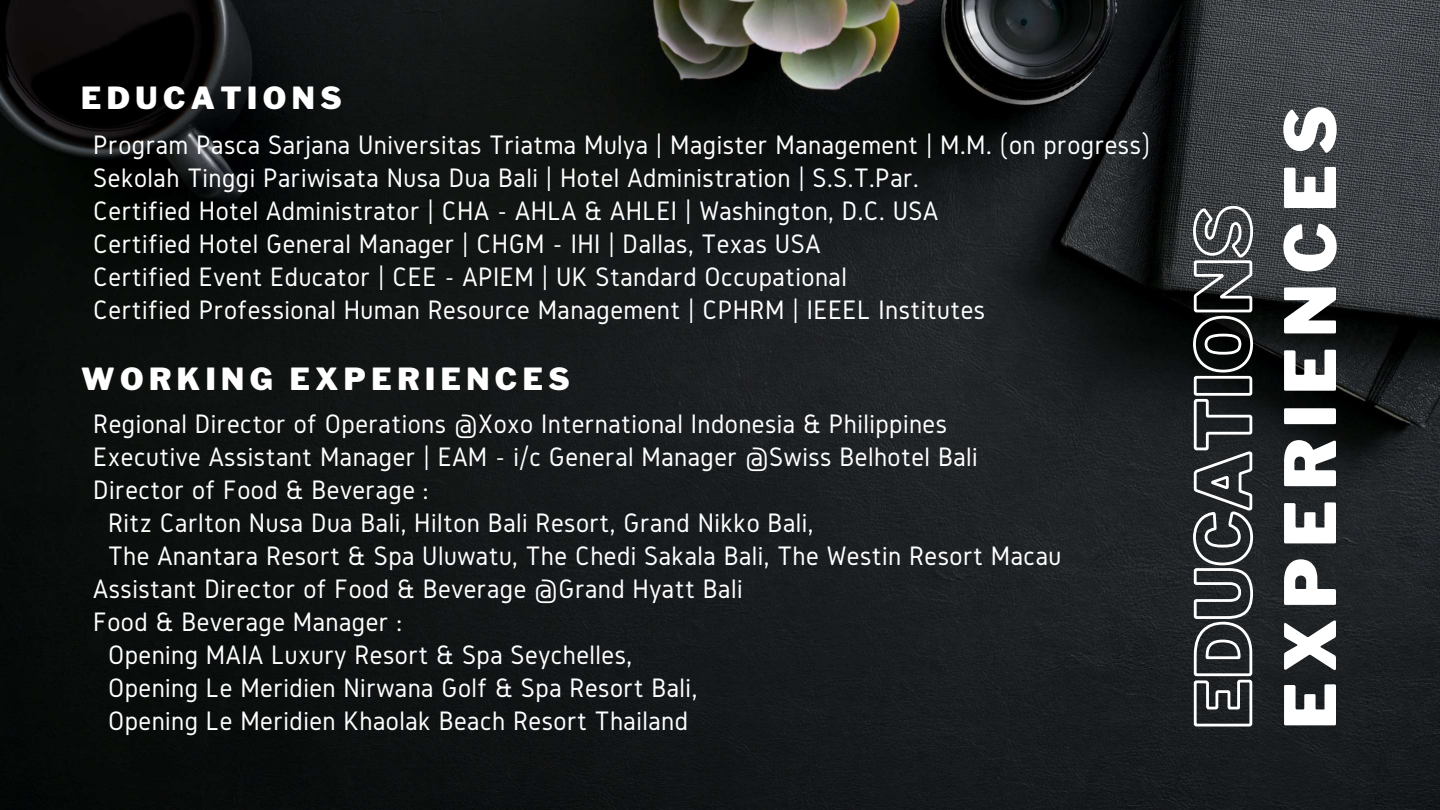
<style>
.page{position:relative;width:1440px;height:810px;background:#fff}
.page>*{position:absolute;margin:0;border:0;box-sizing:border-box;transform-origin:0 0}
.t1{font:900 70px "Libre Franklin";letter-spacing:.145em;color:#fff}
.t2{font:900 30.3px "Libre Franklin";letter-spacing:.18em;color:#fff}
.t3{font:27.8px/33px "Gidole";letter-spacing:.015em;color:#fff}
</style>
<div class="page">
<img style="left:0;top:0;width:1440px;height:810px">
<svg style="left:1191px;top:204px;width:64px;height:524px;background:#4a4d4f"></svg>
<p class="t2" style="left:81px;top:80px;width:262px">EDUCATIONS</p>
<p class="t3" style="left:93px;top:128px;width:1059px">Program Pasca Sarjana Universitas Triatma Mulya | Magister Management | M.M. (on progress)<br>Sekolah Tinggi Pariwisata Nusa Dua Bali | Hotel Administration | S.S.T.Par.<br>Certified Hotel Administrator | CHA - AHLA &amp; AHLEI | Washington, D.C. USA<br>Certified Hotel General Manager | CHGM - IHI | Dallas, Texas USA<br>Certified Event Educator | CEE - APIEM | UK Standard Occupational<br>Certified Professional Human Resource Management | CPHRM | IEEEL Institutes</p>
<p class="t2" style="left:81px;top:361px;width:490px">WORKING EXPERIENCES</p>
<p class="t3" style="left:93px;top:407px;width:855px">Regional Director of Operations @Xoxo International Indonesia &amp; Philippines</p>
<p class="t3" style="left:93px;top:440px;width:886px">Executive Assistant Manager | EAM - i/c General Manager @Swiss Belhotel Bali</p>
<p class="t3" style="left:93px;top:473px;width:337px">Director of Food &amp; Beverage :</p>
<p class="t3" style="left:108px;top:506px;width:707px">Ritz Carlton Nusa Dua Bali, Hilton Bali Resort, Grand Nikko Bali,</p>
<p class="t3" style="left:108px;top:539px;width:955px">The Anantara Resort &amp; Spa Uluwatu, The Chedi Sakala Bali, The Westin Resort Macau</p>
<p class="t3" style="left:93px;top:572px;width:651px">Assistant Director of Food &amp; Beverage @Grand Hyatt Bali</p>
<p class="t3" style="left:93px;top:605px;width:310px">Food &amp; Beverage Manager :</p>
<p class="t3" style="left:108px;top:638px;width:526px">Opening MAIA Luxury Resort &amp; Spa Seychelles,</p>
<p class="t3" style="left:108px;top:671px;width:591px">Opening Le Meridien Nirwana Golf &amp; Spa Resort Bali,</p>
<p class="t3" style="left:108px;top:704px;width:581px">Opening Le Meridien Khaolak Beach Resort Thailand</p>
<h1 class="t1" style="left:1268px;top:729px;width:625px;rotate:-90deg">EXPERIENCES</h1>
</div>
